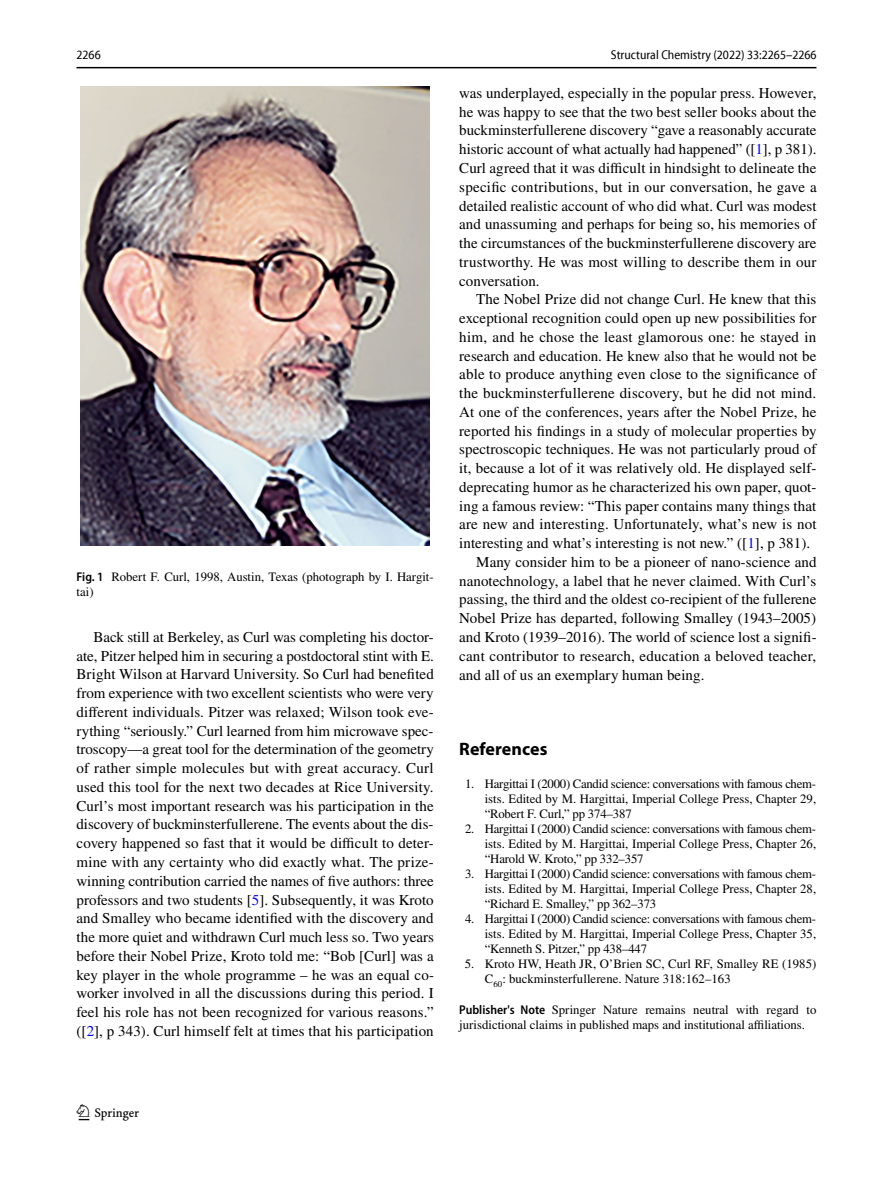
<style>
.page{position:relative;width:893px;height:1187px;background:#fff}
.page>*{position:absolute;margin:0;border:0;box-sizing:border-box;transform-origin:0 0}
.t1{font:22.5px "Springnew Regular 2";color:#000}
.t2{font:700 18px "Myriad Pro";letter-spacing:.005em;color:#000}
.t3{font:15px/18.8px "STIX";letter-spacing:.005em;color:#000;text-align:justify}
.t4{font:12.75px/15px "STIX";color:#000;text-align:justify}
.t5{font:semi-condensed 12.75px "Myriad Pro Unic";color:#000}
.s1{font-family:"Myriad Pro";font-weight:600;font-stretch:semi-condensed}
.s2{color:#00f}
</style>
<div class="page">
<hr style="left:77px;top:67px;width:739px;height:1px;background:#000">
<div style="left:77px;top:87px;width:357px;height:459px;background:linear-gradient(to bottom,#fff,#fff)"></div>
<img style="left:81px;top:87px;width:349px;height:459px">
<p class="t5" style="left:77px;top:50px;width:26px">2266</p>
<p class="t5" style="left:611px;top:50px;width:207px">Structural Chemistry (2022) 33:2265–2266</p>
<p class="t4" style="left:77px;top:570px;width:359px"><span class="s1">Fig. 1</span> Robert F. Curl, 1998, Austin, Texas (photograph by I. Hargit&shy;tai)</p>
<p class="t3" style="left:77px;top:628px;width:359px;text-indent:17px">Back still at Berkeley, as Curl was completing his doctor&shy;ate, Pitzer helped him in securing a postdoctoral stint with E.<br>Bright Wilson at Harvard University. So Curl had benefited from experience with two excellent scientists who were very different individuals. Pitzer was relaxed; Wilson took eve&shy;rything “seriously.” Curl learned from him microwave spec&shy;troscopy—a great tool for the determination of the geometry of rather simple molecules but with great accuracy. Curl used this tool for the next two decades at Rice University.<br>Curl’s most important research was his participation in the discovery of buckminsterfullerene. The events about the dis&shy;covery happened so fast that it would be difficult to deter&shy;mine with any certainty who did exactly what. The prize&shy;winning contribution carried the names of five authors: three professors and two students [<span class="s2">5</span>]. Subsequently, it was Kroto and Smalley who became identified with the discovery and the more quiet and withdrawn Curl much less so. Two years before their Nobel Prize, Kroto told me: “Bob [Curl] was a key player in the whole programme – he was an equal co&shy;worker involved in all the discussions during this period. I feel his role has not been recognized for various reasons.” ([<span class="s2">2</span>], p 343). Curl himself felt at times that his participation</p>
<p class="t3" style="left:459px;top:84px;width:359px">was underplayed, especially in the popular press. However, he was happy to see that the two best seller books about the buckminsterfullerene discovery “gave a reasonably accurate historic account of what actually had happened” ([<span class="s2">1</span>], p 381).<br>Curl agreed that it was difficult in hindsight to delineate the specific contributions, but in our conversation, he gave a detailed realistic account of who did what. Curl was modest and unassuming and perhaps for being so, his memories of the circumstances of the buckminsterfullerene discovery are trustworthy. He was most willing to describe them in our conversation.</p>
<p class="t3" style="left:476px;top:291px;width:342px">The Nobel Prize did not change Curl. He knew that this</p>
<p class="t3" style="left:459px;top:309px;width:359px">exceptional recognition could open up new possibilities for</p>
<p class="t3" style="left:459px;top:328px;width:359px">him, and he chose the least glamorous one: he stayed in</p>
<p class="t3" style="left:459px;top:347px;width:359px">research and education. He knew also that he would not be</p>
<p class="t3" style="left:459px;top:366px;width:359px">able to produce anything even close to the significance of</p>
<p class="t3" style="left:459px;top:384px;width:358px">the buckminsterfullerene discovery, but he did not mind.</p>
<p class="t3" style="left:459px;top:403px;width:359px">At one of the conferences, years after the Nobel Prize, he</p>
<p class="t3" style="left:459px;top:422px;width:359px">reported his findings in a study of molecular properties by</p>
<p class="t3" style="left:459px;top:441px;width:359px">spectroscopic techniques. He was not particularly proud of</p>
<p class="t3" style="left:459px;top:459px;width:359px">it, because a lot of it was relatively old. He displayed self-</p>
<p class="t3" style="left:459px;top:478px;width:359px">deprecating humor as he characterized his own paper, quot-</p>
<p class="t3" style="left:459px;top:497px;width:359px">ing a famous review: “This paper contains many things that</p>
<p class="t3" style="left:459px;top:516px;width:359px">are new and interesting. Unfortunately, what’s new is not</p>
<p class="t3" style="left:459px;top:534px;width:352px">interesting and what’s interesting is not new.” ([<span class="s2">1</span>], p 381).</p>
<p class="t3" style="left:476px;top:553px;width:342px">Many consider him to be a pioneer of nano-science and</p>
<p class="t3" style="left:459px;top:572px;width:359px">nanotechnology, a label that he never claimed. With Curl’s</p>
<p class="t3" style="left:459px;top:591px;width:359px">passing, the third and the oldest co-recipient of the fullerene</p>
<p class="t3" style="left:459px;top:609px;width:358px">Nobel Prize has departed, following Smalley (1943–2005)</p>
<p class="t3" style="left:459px;top:628px;width:359px">and Kroto (1939–2016). The world of science lost a signifi-</p>
<p class="t3" style="left:459px;top:647px;width:358px">cant contributor to research, education a beloved teacher,</p>
<p class="t3" style="left:459px;top:666px;width:247px">and all of us an exemplary human being.</p>
<p class="t2" style="left:459px;top:736px;width:90px">References</p>
<p class="t4" style="left:485px;top:777px;width:333px;text-indent:-20px">1. Hargittai I (2000) Candid science: conversations with famous chem&shy;ists. Edited by M. Hargittai, Imperial College Press, Chapter 29, “Robert F. Curl,” pp 374–387</p>
<p class="t4" style="left:485px;top:822px;width:333px;text-indent:-20px">2. Hargittai I (2000) Candid science: conversations with famous chem&shy;ists. Edited by M. Hargittai, Imperial College Press, Chapter 26, “Harold W. Kroto,” pp 332–357</p>
<p class="t4" style="left:485px;top:867px;width:333px;text-indent:-20px">3. Hargittai I (2000) Candid science: conversations with famous chem&shy;ists. Edited by M. Hargittai, Imperial College Press, Chapter 28, “Richard E. Smalley,” pp 362–373</p>
<p class="t4" style="left:485px;top:912px;width:333px;text-indent:-20px">4. Hargittai I (2000) Candid science: conversations with famous chem&shy;ists. Edited by M. Hargittai, Imperial College Press, Chapter 35, “Kenneth S. Pitzer,” pp 438–447</p>
<p class="t4" style="left:485px;top:957px;width:333px;text-indent:-20px">5. Kroto HW, Heath JR, O’Brien SC, Curl RF, Smalley RE (1985)<br>C<sub>60</sub>: buckminsterfullerene. Nature 318:162–163</p>
<p class="t4" style="left:459px;top:1003px;width:359px"><span class="s1">Publisher's Note</span> Springer Nature remains neutral with regard to jurisdictional claims in published maps and institutional affiliations.</p>
<h1 class="t1" style="left:79px;top:1104px;width:62px">1 3</h1>
</div>
